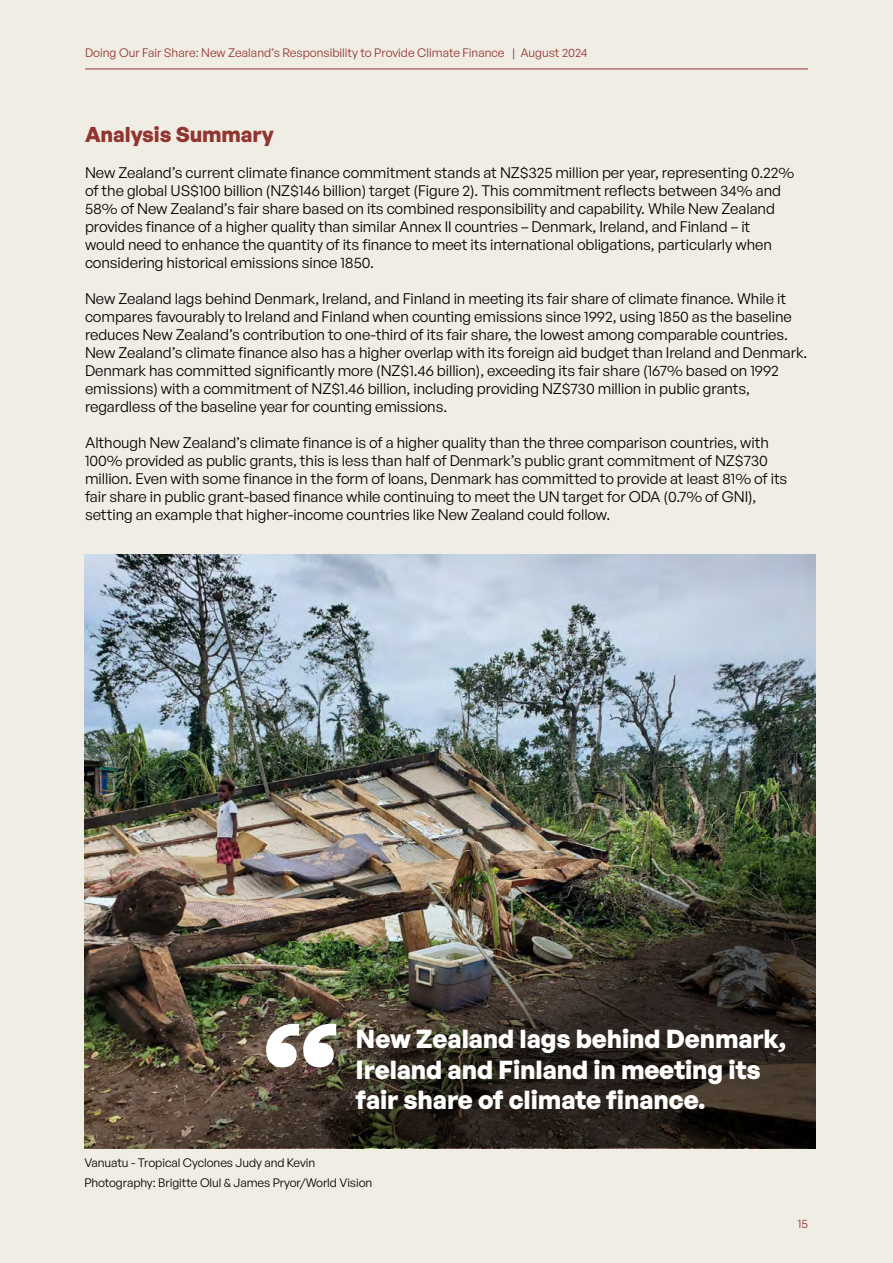
<style>
.page{position:relative;width:893px;height:1263px;background:#f0ede4}
.page>*{position:absolute;margin:0;border:0;box-sizing:border-box;transform-origin:0 0}
.t1{font:700 138.3px "General Sans";color:#fff}
.t2{font:700 25.5px/30.6px "General Sans";letter-spacing:-.005em;color:#fff}
.t3{font:700 21px "General Sans";letter-spacing:-.005em;color:#923530}
.t4{font:15px/18px "General Sans";letter-spacing:-.005em;color:#000}
.t5{font:12px/20.4px "General Sans";letter-spacing:-.005em;color:#000}
.t6{font:12px "General Sans";color:#923530}
</style>
<div class="page">
<hr style="left:85px;top:69px;width:723px;height:1px;background:#923530">
<img style="left:84px;top:554px;width:732px;height:594px">
<p class="t6" style="left:85px;top:46px;width:504px">Doing Our Fair Share: New Zealand’s Responsibility to Provide Climate Finance | August 2024</p>
<h3 class="t3" style="left:85px;top:121px;width:190px">Analysis Summary</h3>
<p class="t4" style="left:85px;top:164px;width:711px">New Zealand’s current climate finance commitment stands at NZ$325 million per year, representing 0.22% of the global US$100 billion (NZ$146 billion) target (Figure 2). This commitment reflects between 34% and 58% of New Zealand’s fair share based on its combined responsibility and capability. While New Zealand provides finance of a higher quality than similar Annex II countries – Denmark, Ireland, and Finland – it would need to enhance the quantity of its finance to meet its international obligations, particularly when considering historical emissions since 1850.</p>
<p class="t4" style="left:85px;top:290px;width:724px">New Zealand lags behind Denmark, Ireland, and Finland in meeting its fair share of climate finance. While it compares favourably to Ireland and Finland when counting emissions since 1992, using 1850 as the baseline reduces New Zealand’s contribution to one-third of its fair share, the lowest among comparable countries.<br>New Zealand’s climate finance also has a higher overlap with its foreign aid budget than Ireland and Denmark.<br>Denmark has committed significantly more (NZ$1.46 billion), exceeding its fair share (167% based on 1992 emissions) with a commitment of NZ$1.46 billion, including providing NZ$730 million in public grants, regardless of the baseline year for counting emissions.</p>
<p class="t4" style="left:85px;top:434px;width:704px">Although New Zealand’s climate finance is of a higher quality than the three comparison countries, with 100% provided as public grants, this is less than half of Denmark’s public grant commitment of NZ$730 million. Even with some finance in the form of loans, Denmark has committed to provide at least 81% of its fair share in public grant-based finance while continuing to meet the UN target for ODA (0.7% of GNI), setting an example that higher-income countries like New Zealand could follow.</p>
<h1 class="t1" style="left:264px;top:984px;width:76px">“</h1>
<h2 class="t2" style="left:356px;top:1023px;width:432px">New Zealand lags behind Denmark,<br>Ireland and Finland in meeting its</h2>
<h2 class="t2" style="left:356px;top:1084px;width:351px">fair share of climate finance.</h2>
<p class="t5" style="left:84px;top:1152px;width:289px">Vanuatu - Tropical Cyclones Judy and Kevin<br>Photography: Brigitte Olul &amp; James Pryor/World Vision</p>
<p class="t6" style="left:798px;top:1216px;width:12px">15</p>
</div>
